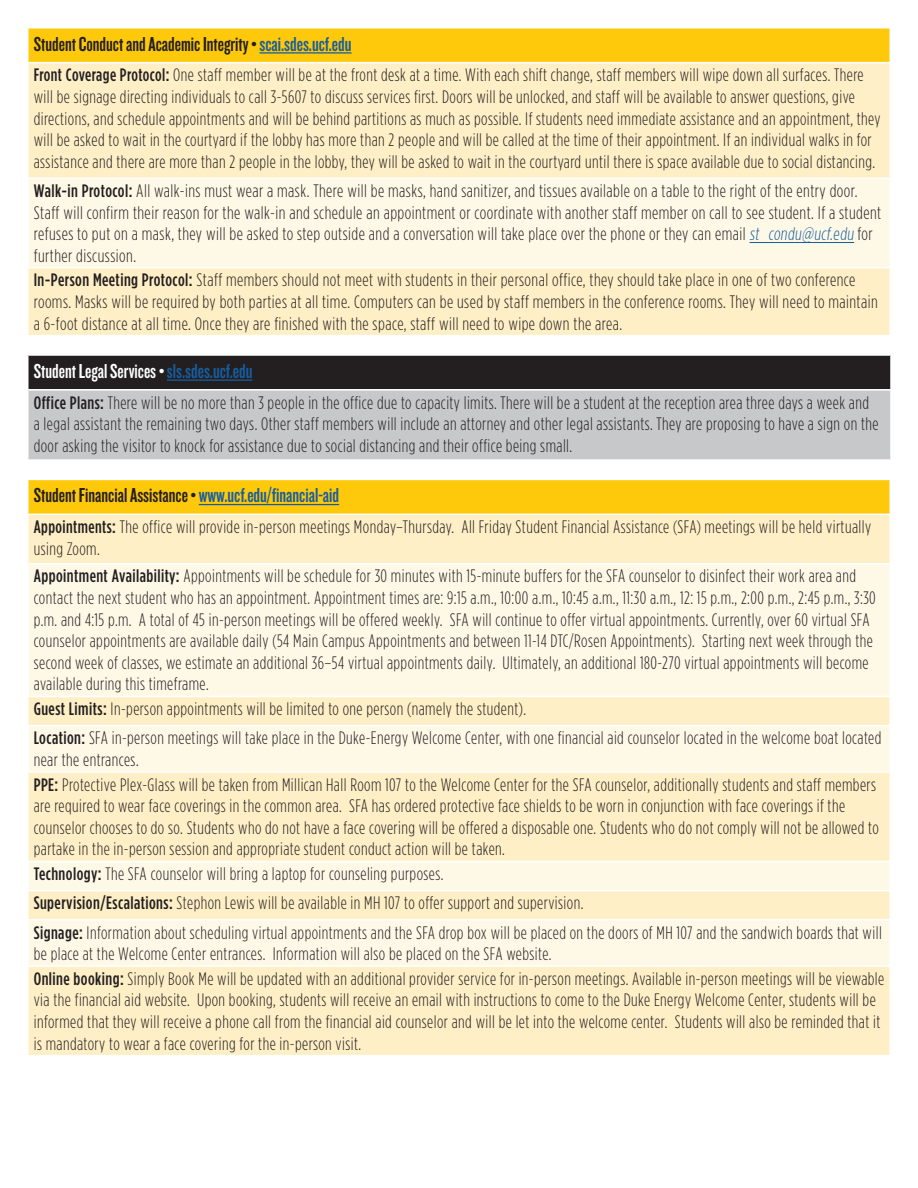
<style>
.page{position:relative;width:918px;height:1188px;background:#fff}
.page>*{position:absolute;margin:0;border:0;box-sizing:border-box;transform-origin:0 0}
.t1{font:21px "Knockout 48 Featherweight";color:#231f20}
.t2{font:21px "Knockout 48 Featherweight";color:#fff}
.t3{font:300 18px/21.6px "Gotham Condensed";letter-spacing:.025em;color:#231f20}
.s1{color:#175d9e}
.s2{font-weight:500}
</style>
<div class="page">
<div style="left:28px;top:28px;width:862px;height:35px;background:#fec80b"></div>
<div style="left:28px;top:63px;width:862px;height:272px;background:#feefc6"></div>
<div style="left:28px;top:178px;width:862px;height:90px;background:#fef9e7"></div>
<hr style="left:27px;top:62px;width:864px;height:1px;background:#fff">
<hr style="left:27px;top:177px;width:864px;height:2px;background:#fff">
<hr style="left:27px;top:267px;width:864px;height:1px;background:#fff">
<hr style="left:259px;top:52px;width:93px;height:2px;background:#175d9e">
<hr style="left:750px;top:242px;width:104px;height:1px;background:#175d9e">
<div style="left:28px;top:479px;width:862px;height:35px;background:#fec80b"></div>
<div style="left:28px;top:515px;width:862px;height:540px;background:#feefc6"></div>
<svg style="left:28px;top:565px;width:862px;height:400px;background:#fef5db"></svg>
<hr style="left:27px;top:479px;width:864px;height:1px;background:#fff">
<hr style="left:27px;top:563px;width:864px;height:2px;background:#fff">
<hr style="left:27px;top:696px;width:864px;height:1px;background:#fff">
<hr style="left:27px;top:725px;width:864px;height:1px;background:#fff">
<hr style="left:27px;top:771px;width:864px;height:2px;background:#fff">
<hr style="left:27px;top:861px;width:864px;height:1px;background:#fff">
<hr style="left:27px;top:890px;width:864px;height:1px;background:#fff">
<hr style="left:27px;top:919px;width:864px;height:2px;background:#fff">
<hr style="left:27px;top:965px;width:864px;height:2px;background:#fff">
<hr style="left:199px;top:504px;width:140px;height:1px;background:#175d9e">
<div style="left:28px;top:355px;width:863px;height:35px;background:#231f20"></div>
<div style="left:28px;top:390px;width:863px;height:70px;background:#c7c8ca"></div>
<hr style="left:27px;top:354px;width:865px;height:2px;background:#fff">
<hr style="left:890px;top:356px;width:2px;height:33px;background:#fff">
<hr style="left:27px;top:389px;width:865px;height:2px;background:#fff">
<hr style="left:890px;top:391px;width:2px;height:68px;background:#fff">
<hr style="left:27px;top:459px;width:865px;height:2px;background:#fff">
<hr style="left:167px;top:380px;width:85px;height:1px;background:#175d9e">
<p class="t1" style="left:34px;top:31px;width:319px">Student Conduct and Academic Integrity • <span class="s1">scai.sdes.ucf.edu</span></p>
<p class="t3" style="left:34px;top:64px;width:848px"><span class="s2">Front Coverage Protocol:</span> One staff member will be at the front desk at a time. With each shift change, staff members will wipe down all surfaces. There will be signage directing individuals to call 3-5607 to discuss services first. Doors will be unlocked, and staff will be available to answer questions, give directions, and schedule appointments and will be behind partitions as much as possible. If students need immediate assistance and an appointment, they will be asked to wait in the courtyard if the lobby has more than 2 people and will be called at the time of their appointment. If an individual walks in for assistance and there are more than 2 people in the lobby, they will be asked to wait in the courtyard until there is space available due to social distancing.</p>
<p class="t3" style="left:34px;top:180px;width:849px"><span class="s2">Walk-in Protocol:</span> All walk-ins must wear a mask. There will be masks, hand sanitizer, and tissues available on a table to the right of the entry door.<br>Staff will confirm their reason for the walk-in and schedule an appointment or coordinate with another staff member on call to see student. If a student refuses to put on a mask, they will be asked to step outside and a conversation will take place over the phone or they can email <span class="s1">st_condu@ucf.edu</span>for further discussion.</p>
<p class="t3" style="left:34px;top:269px;width:846px"><span class="s2">In-Person Meeting Protocol:</span> Staff members should not meet with students in their personal office, they should take place in one of two conference rooms. Masks will be required by both parties at all time. Computers can be used by staff members in the conference rooms. They will need to maintain a 6-foot distance at all time. Once they are finished with the space, staff will need to wipe down the area.</p>
<p class="t2" style="left:34px;top:358px;width:220px">Student Legal Services • <span class="s1">sls.sdes.ucf.edu</span></p>
<p class="t3" style="left:34px;top:391px;width:846px"><span class="s2">Office Plans:</span> There will be no more than 3 people in the office due to capacity limits. There will be a student at the reception area three days a week and a legal assistant the remaining two days. Other staff members will include an attorney and other legal assistants. They are proposing to have a sign on the door asking the visitor to knock for assistance due to social distancing and their office being small.</p>
<p class="t1" style="left:34px;top:482px;width:307px">Student Financial Assistance • <span class="s1">www.ucf.edu/financial-aid</span></p>
<p class="t3" style="left:34px;top:516px;width:839px"><span class="s2">Appointments:</span> The office will provide in-person meetings Monday–Thursday. All Friday Student Financial Assistance (SFA) meetings will be held virtually using Zoom.</p>
<p class="t3" style="left:34px;top:565px;width:844px"><span class="s2">Appointment Availability:</span> Appointments will be schedule for 30 minutes with 15-minute buffers for the SFA counselor to disinfect their work area and contact the next student who has an appointment. Appointment times are: 9:15 a.m., 10:00 a.m., 10:45 a.m., 11:30 a.m., 12: 15 p.m., 2:00 p.m., 2:45 p.m., 3:30 p.m. and 4:15 p.m. A total of 45 in-person meetings will be offered weekly. SFA will continue to offer virtual appointments. Currently, over 60 virtual SFA counselor appointments are available daily (54 Main Campus Appointments and between 11-14 DTC/Rosen Appointments). Starting next week through the second week of classes, we estimate an additional 36–54 virtual appointments daily. Ultimately, an additional 180-270 virtual appointments will become available during this timeframe.</p>
<p class="t3" style="left:34px;top:698px;width:494px"><span class="s2">Guest Limits:</span> In-person appointments will be limited to one person (namely the student).</p>
<p class="t3" style="left:34px;top:727px;width:849px"><span class="s2">Location:</span> SFA in-person meetings will take place in the Duke-Energy Welcome Center, with one financial aid counselor located in the welcome boat located near the entrances.</p>
<p class="t3" style="left:34px;top:773px;width:847px"><span class="s2">PPE:</span> Protective Plex-Glass will be taken from Millican Hall Room 107 to the Welcome Center for the SFA counselor, additionally students and staff members are required to wear face coverings in the common area. SFA has ordered protective face shields to be worn in conjunction with face coverings if the counselor chooses to do so. Students who do not have a face covering will be offered a disposable one. Students who do not comply will not be allowed to partake in the in-person session and appropriate student conduct action will be taken.</p>
<p class="t3" style="left:34px;top:863px;width:411px"><span class="s2">Technology:</span> The SFA counselor will bring a laptop for counseling purposes.</p>
<p class="t3" style="left:34px;top:892px;width:551px"><span class="s2">Supervision/Escalations:</span> Stephon Lewis will be available in MH 107 to offer support and supervision.</p>
<p class="t3" style="left:34px;top:921px;width:850px"><span class="s2">Signage:</span> Information about scheduling virtual appointments and the SFA drop box will be placed on the doors of MH 107 and the sandwich boards that will be place at the Welcome Center entrances. Information will also be placed on the SFA website.</p>
<p class="t3" style="left:34px;top:968px;width:852px"><span class="s2">Online booking:</span> Simply Book Me will be updated with an additional provider service for in-person meetings. Available in-person meetings will be viewable via the financial aid website. Upon booking, students will receive an email with instructions to come to the Duke Energy Welcome Center, students will be informed that they will receive a phone call from the financial aid counselor and will be let into the welcome center. Students will also be reminded that it is mandatory to wear a face covering for the in-person visit.</p>
</div>
